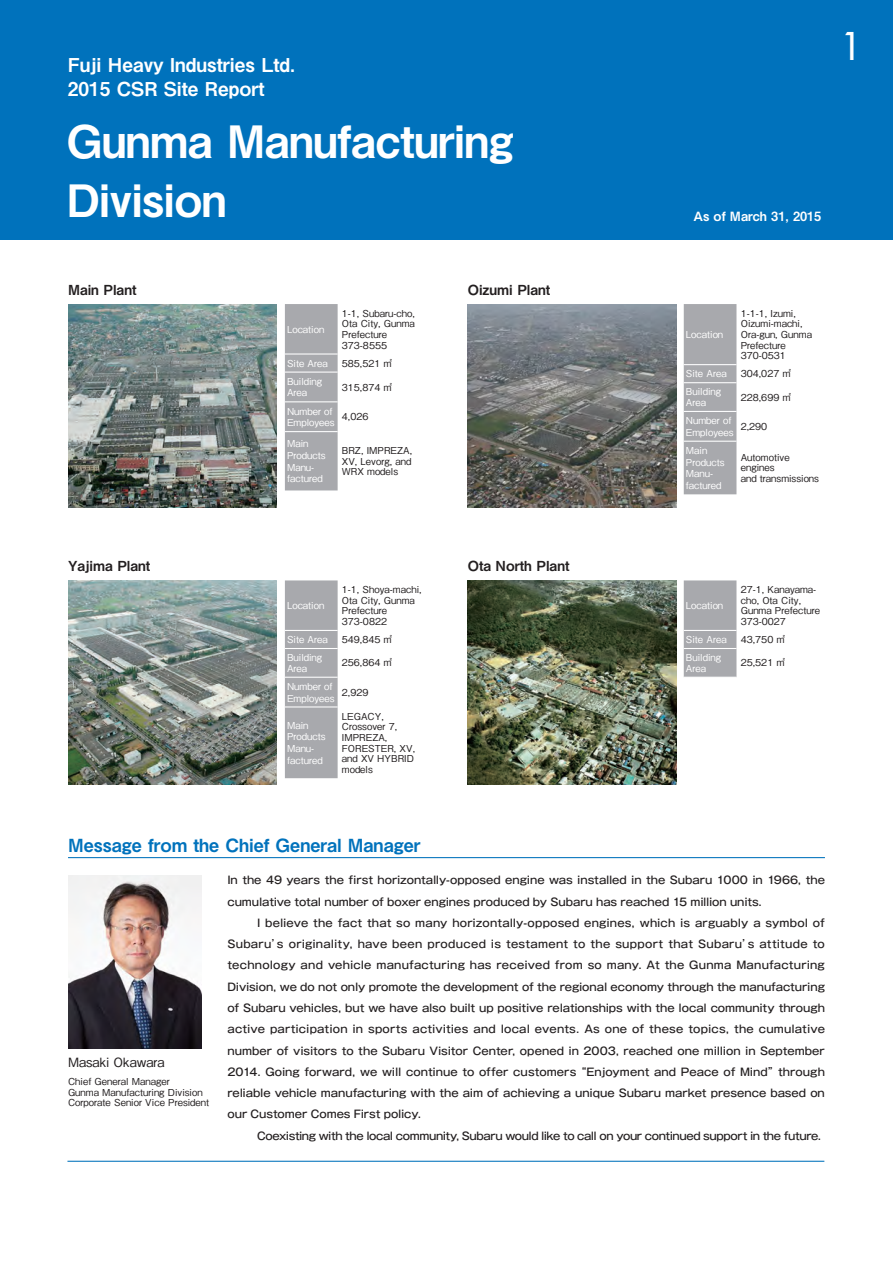
<style>
.page{position:relative;width:893px;height:1263px;background:#fff}
.page>*{position:absolute;margin:0;border:0;box-sizing:border-box;transform-origin:0 0}
.t1{font:44.7px/59.6px "Midashi Go Pr 5 MB31";letter-spacing:-.015em;color:#fff}
.t2{font:500 37.2px "Futura Std";color:#fff}
.t3{font:19.2px "Midashi Go Pr 5 MB31";color:#fff}
.t4{font:18px "Midashi Go Pro MB31";color:#0072bc}
.t5{font:13.8px "Midashi Go Pr 5 MB31";color:#231f20}
.t6{font:12.75px "Midashi Go Pr 5 MB31";color:#fff}
.t7{font:500 12.75px "Gothic BBB Pro";color:#231f20}
.t8{font:500 10.65px/21.3px "Gothic MB101 Pro";letter-spacing:-.015em;color:#231f20}
.t9{font:500 10.65px "Gothic MB101 Pro";letter-spacing:-.035em;color:#231f20}
.t10{font:500 9.6px/10.6px "Gothic BBB Pro";color:#231f20}
.t11{font:500 9.6px/11.7px "Gothic BBB Pro";color:#fff}
</style>
<div class="page">
<div style="left:0;top:0;width:893px;height:239px;background:#0072bc"></div>
<img style="left:68px;top:304px;width:208px;height:204px">
<img style="left:468px;top:304px;width:208px;height:204px">
<img style="left:68px;top:580px;width:208px;height:204px">
<img style="left:468px;top:580px;width:208px;height:204px">
<div style="left:285px;top:304px;width:53px;height:186px;background:#a8a9ad"></div>
<hr style="left:285px;top:353px;width:53px;height:2px;background:#fff">
<hr style="left:285px;top:372px;width:53px;height:1px;background:#fff">
<hr style="left:285px;top:401px;width:53px;height:1px;background:#fff">
<hr style="left:285px;top:431px;width:53px;height:1px;background:#fff">
<div style="left:684px;top:304px;width:52px;height:190px;background:#a8a9ad"></div>
<hr style="left:684px;top:364px;width:52px;height:1px;background:#fff">
<hr style="left:684px;top:382px;width:52px;height:1px;background:#fff">
<hr style="left:684px;top:411px;width:52px;height:1px;background:#fff">
<hr style="left:684px;top:441px;width:52px;height:1px;background:#fff">
<div style="left:285px;top:580px;width:53px;height:198px;background:#a8a9ad"></div>
<hr style="left:285px;top:630px;width:53px;height:1px;background:#fff">
<hr style="left:285px;top:648px;width:53px;height:1px;background:#fff">
<hr style="left:285px;top:677px;width:53px;height:1px;background:#fff">
<hr style="left:285px;top:706px;width:53px;height:1px;background:#fff">
<div style="left:684px;top:580px;width:52px;height:97px;background:#a8a9ad"></div>
<hr style="left:684px;top:630px;width:52px;height:1px;background:#fff">
<hr style="left:684px;top:648px;width:52px;height:1px;background:#fff">
<hr style="left:68px;top:857px;width:757px;height:1px;background:#0072bc">
<hr style="left:67px;top:1161px;width:757px;height:1px;background:#0072bc">
<img style="left:68px;top:875px;width:133px;height:173px">
<p class="t3" style="left:68px;top:50px;width:229px">Fuji Heavy Industries Ltd.</p>
<p class="t3" style="left:68px;top:73px;width:198px">2015 CSR Site Report</p>
<p class="t1" style="left:66px;top:108px;width:449px">Gunma Manufacturing<br>Division</p>
<p class="t5" style="left:68px;top:279px;width:70px">Main Plant</p>
<p class="t11" style="left:287px;top:322px;width:39px">Location</p>
<p class="t10" style="left:342px;top:307px;width:75px;text-align:justify">1-1, Subaru-cho, Ota City, Gunma Prefecture</p>
<p class="t10" style="left:342px;top:338px;width:47px">373-8555</p>
<p class="t11" style="left:287px;top:356px;width:42px">Site Area</p>
<p class="t10" style="left:342px;top:357px;width:52px">585,521 ㎡</p>
<p class="t11" style="left:287px;top:374px;width:37px">Building<br>Area</p>
<p class="t10" style="left:342px;top:380px;width:52px">315,874 ㎡</p>
<p class="t11" style="left:287px;top:404px;width:49px">Number of<br>Employees</p>
<p class="t10" style="left:342px;top:410px;width:28px">4,026</p>
<p class="t11" style="left:287px;top:436px;width:23px">Main</p>
<p class="t11" style="left:287px;top:448px;width:40px">Products</p>
<p class="t11" style="left:287px;top:460px;width:29px">Manu-</p>
<p class="t11" style="left:287px;top:472px;width:37px">factured</p>
<p class="t10" style="left:342px;top:444px;width:72px;text-align:justify">BRZ, IMPREZA, XV, Levorg, and WRX models</p>
<p class="t5" style="left:468px;top:279px;width:84px">Oizumi Plant</p>
<p class="t2" style="left:841px;top:23px;width:23px">1</p>
<p class="t6" style="left:693px;top:206px;width:130px">As of March 31, 2015</p>
<p class="t11" style="left:686px;top:327px;width:39px">Location</p>
<p class="t10" style="left:741px;top:307px;width:63px">1-1-1, Izumi,<br>Oizumi-machi,</p>
<p class="t10" style="left:741px;top:328px;width:73px">Ora-gun, Gunma<br>Prefecture</p>
<p class="t10" style="left:741px;top:349px;width:47px">370-0531</p>
<p class="t11" style="left:686px;top:367px;width:42px">Site Area</p>
<p class="t10" style="left:741px;top:367px;width:52px">304,027 ㎡</p>
<p class="t11" style="left:686px;top:385px;width:37px;line-height:10.6px">Building<br>Area</p>
<p class="t10" style="left:741px;top:391px;width:52px">228,699 ㎡</p>
<p class="t11" style="left:686px;top:413px;width:49px">Number of<br>Employees</p>
<p class="t10" style="left:741px;top:420px;width:28px">2,290</p>
<p class="t11" style="left:686px;top:443px;width:23px">Main</p>
<p class="t11" style="left:686px;top:455px;width:40px">Products</p>
<p class="t11" style="left:686px;top:467px;width:29px">Manu-</p>
<p class="t11" style="left:686px;top:478px;width:37px">factured</p>
<p class="t10" style="left:741px;top:451px;width:50px">Automotive engines</p>
<p class="t10" style="left:741px;top:472px;width:80px">and transmissions</p>
<p class="t5" style="left:68px;top:555px;width:84px">Yajima Plant</p>
<p class="t11" style="left:287px;top:598px;width:39px">Location</p>
<p class="t10" style="left:342px;top:583px;width:81px">1-1, Shoya-machi,</p>
<p class="t10" style="left:342px;top:594px;width:74px">Ota City, Gunma<br>Prefecture</p>
<p class="t10" style="left:342px;top:615px;width:47px">373-0822</p>
<p class="t11" style="left:287px;top:632px;width:42px">Site Area</p>
<p class="t10" style="left:342px;top:633px;width:52px">549,845 ㎡</p>
<p class="t11" style="left:287px;top:651px;width:37px;line-height:10.6px">Building<br>Area</p>
<p class="t10" style="left:342px;top:656px;width:52px">256,864 ㎡</p>
<p class="t11" style="left:287px;top:679px;width:49px">Number of<br>Employees</p>
<p class="t10" style="left:342px;top:686px;width:28px">2,929</p>
<p class="t11" style="left:287px;top:718px;width:23px">Main</p>
<p class="t11" style="left:287px;top:730px;width:40px">Products</p>
<p class="t11" style="left:287px;top:741px;width:29px">Manu-</p>
<p class="t11" style="left:287px;top:753px;width:37px">factured</p>
<p class="t10" style="left:342px;top:709px;width:75px">LEGACY,<br>Crossover 7,<br>IMPREZA,<br>FORESTER, XV, and XV HYBRID models</p>
<p class="t4" style="left:68px;top:830px;width:354px">Message from the Chief General Manager</p>
<p class="t5" style="left:468px;top:555px;width:103px">Ota North Plant</p>
<p class="t11" style="left:686px;top:598px;width:39px">Location</p>
<p class="t10" style="left:741px;top:583px;width:81px">27-1, Kanayama&shy;cho, Ota City,<br>Gunma Prefecture</p>
<p class="t10" style="left:741px;top:615px;width:47px">373-0027</p>
<p class="t11" style="left:686px;top:632px;width:42px">Site Area</p>
<p class="t10" style="left:741px;top:633px;width:46px">43,750 ㎡</p>
<p class="t11" style="left:686px;top:651px;width:37px;line-height:10.6px">Building<br>Area</p>
<p class="t10" style="left:741px;top:656px;width:46px">25,521 ㎡</p>
<p class="t7" style="left:68px;top:1051px;width:98px">Masaki Okawara</p>
<p class="t10" style="left:68px;top:1075px;width:103px">Chief General Manager</p>
<p class="t10" style="left:68px;top:1085px;width:136px">Gunma Manufacturing Division</p>
<p class="t10" style="left:68px;top:1096px;width:143px">Corporate Senior Vice President</p>
<p class="t8" style="left:227px;top:868px;width:599px">In the 49 years the first horizontally-opposed engine was installed in the Subaru 1000 in 1966, the cumulative total number of boxer engines produced by Subaru has reached 15 million units.</p>
<p class="t8" style="left:227px;top:911px;width:599px;text-align:justify;text-indent:30px">I believe the fact that so many horizontally-opposed engines, which is arguably a symbol of Subaru’s originality, have been produced is testament to the support that Subaru’s attitude to technology and vehicle manufacturing has received from so many. At the Gunma Manufacturing Division, we do not only promote the development of the regional economy through the manufacturing of Subaru vehicles, but we have also built up positive relationships with the local community through active participation in sports activities and local events. As one of these topics, the cumulative number of visitors to the Subaru Visitor Center, opened in 2003, reached one million in September 2014. Going forward, we will continue to offer customers “Enjoyment and Peace of Mind”through reliable vehicle manufacturing with the aim of achieving a unique Subaru market presence based on our Customer Comes First policy.</p>
<p class="t9" style="left:257px;top:1127px;width:566px">Coexisting with the local community, Subaru would like to call on your continued support in the future.</p>
</div>
